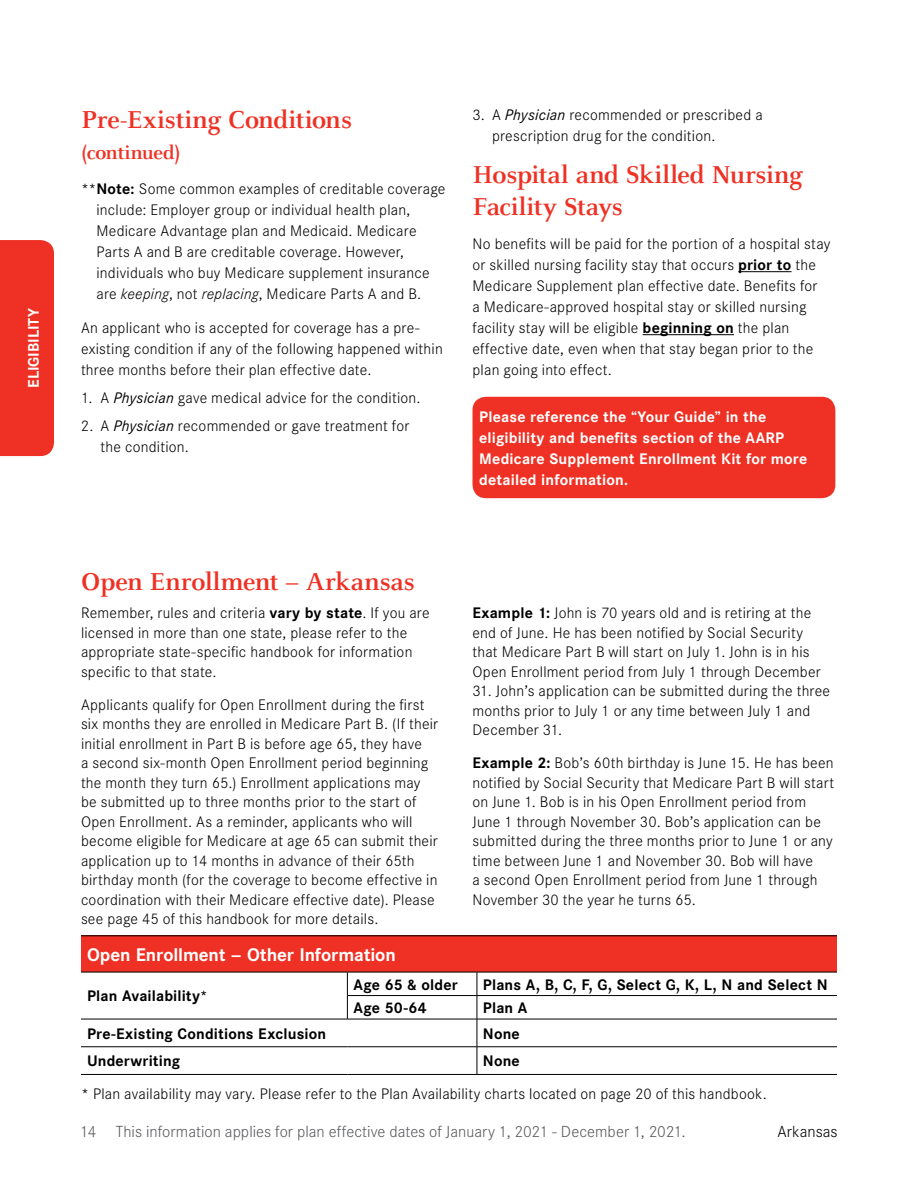
<style>
.page{position:relative;width:918px;height:1188px;background:#fff}
.page>*{position:absolute;margin:0;border:0;box-sizing:border-box;transform-origin:0 0}
.t1{font:700 27px/31.5px "Celeste";letter-spacing:-.01em;color:#ee3124}
.t2{font:700 21px "Celeste";letter-spacing:-.015em;color:#ee3124}
.t3{font:700 18px "Corporate SBQ";letter-spacing:-.005em;color:#fff}
.t4{font:300 15.75px "Corporate SBQ";color:#58595b}
.t5{font:300 15.75px "Corporate SBQ";color:#000}
.t6{font:300 15px/19.5px "Corporate SBQ";letter-spacing:.015em;color:#000}
.t7{font:700 15px/21px "Corporate SBQ";letter-spacing:.01em;color:#fff}
.t8{font:700 15px "Corporate SBQ";letter-spacing:.01em;color:#000}
.s1{font-weight:700}
.s2{font-style:italic}
.s3{font-weight:400;font-style:italic}
</style>
<div class="page">
<div style="left:0;top:240px;width:54px;height:216px;background:#ee3124"></div>
<hr style="left:738px;top:271px;width:54px;height:1px;background:#000">
<hr style="left:643px;top:334px;width:91px;height:1px;background:#000">
<div style="left:472px;top:397px;width:363px;height:101px;background:#ee3124;border-radius:14px"></div>
<div style="left:81px;top:936px;width:756px;height:36px;background:#ee3124"></div>
<hr style="left:347px;top:995px;width:130px;height:1px;background:#000">
<svg style="left:347px;top:973px;width:1px;height:46px"></svg>
<hr style="left:477px;top:995px;width:360px;height:1px;background:#000">
<hr style="left:81px;top:1019px;width:266px;height:1px;background:#000">
<hr style="left:347px;top:1019px;width:130px;height:1px;background:#000">
<hr style="left:477px;top:1019px;width:360px;height:1px;background:#000">
<hr style="left:81px;top:1046px;width:266px;height:1px;background:#000">
<hr style="left:347px;top:1046px;width:130px;height:1px;background:#000">
<hr style="left:477px;top:1046px;width:360px;height:1px;background:#000">
<svg style="left:477px;top:973px;width:1px;height:101px"></svg>
<hr style="left:81px;top:1074px;width:266px;height:1px;background:#000">
<hr style="left:347px;top:1074px;width:130px;height:1px;background:#000">
<hr style="left:477px;top:1074px;width:360px;height:1px;background:#000">
<hr style="left:81px;top:972px;width:266px;height:1px;background:#000">
<hr style="left:347px;top:972px;width:130px;height:1px;background:#000">
<hr style="left:477px;top:972px;width:360px;height:1px;background:#000">
<hr style="left:81px;top:936px;width:266px;height:1px;background:#000">
<hr style="left:347px;top:936px;width:130px;height:1px;background:#000">
<hr style="left:477px;top:936px;width:360px;height:1px;background:#000">
<p class="t7" style="left:23px;top:388px;width:81px;rotate:-90deg">ELIGIBILITY</p>
<h1 class="t1" style="left:81px;top:104px;width:273px">Pre-Existing Conditions</h1>
<h2 class="t2" style="left:81px;top:141px;width:101px">(continued)</h2>
<p class="t6" style="left:96px;top:178px;width:351px;line-height:21px;text-indent:-15px">**<span class="s1">Note:</span> Some common examples of creditable coverage include: Employer group or individual health plan, Medicare Advantage plan and Medicaid. Medicare Parts A and B are creditable coverage. However, individuals who buy Medicare supplement insurance are <span class="s2">keeping</span>, not <span class="s2">replacing</span>, Medicare Parts A and B.</p>
<p class="t6" style="left:81px;top:318px;width:363px;line-height:21px">An applicant who is accepted for coverage has a pre&shy;existing condition if any of the following happened within three months before their plan effective date.</p>
<p class="t6" style="left:81px;top:388px;width:341px">1. A <span class="s3">Physician</span> gave medical advice for the condition.</p>
<p class="t6" style="left:100px;top:415px;width:310px;line-height:21px;text-indent:-20px">2. A <span class="s3">Physician</span> recommended or gave treatment for the condition.</p>
<p class="t6" style="left:492px;top:104px;width:272px;line-height:21px;text-indent:-20px">3. A <span class="s3">Physician</span> recommended or prescribed a prescription drug for the condition.</p>
<h1 class="t1" style="left:472px;top:159px;width:332px">Hospital and Skilled Nursing<br>Facility Stays</h1>
<p class="t6" style="left:472px;top:234px;width:359px;line-height:21px">No benefits will be paid for the portion of a hospital stay or skilled nursing facility stay that occurs <span class="s1">prior to</span> the Medicare Supplement plan effective date. Benefits for<br>a Medicare-approved hospital stay or skilled nursing facility stay will be eligible <span class="s1">beginning on</span> the plan effective date, even when that stay began prior to the plan going into effect.</p>
<p class="t7" style="left:479px;top:406px;width:330px">Please reference the “Your Guide” in the eligibility and benefits section of the AARP Medicare Supplement Enrollment Kit for more detailed information.</p>
<h1 class="t1" style="left:81px;top:566px;width:335px">Open Enrollment – Arkansas</h1>
<p class="t6" style="left:81px;top:604px;width:350px">Remember, rules and criteria <span class="s1">vary by state</span>. If you are licensed in more than one state, please refer to the appropriate state-specific handbook for information specific to that state.</p>
<p class="t6" style="left:81px;top:695px;width:359px">Applicants qualify for Open Enrollment during the first six months they are enrolled in Medicare Part B. (If their initial enrollment in Part B is before age 65, they have<br>a second six-month Open Enrollment period beginning the month they turn 65.) Enrollment applications may be submitted up to three months prior to the start of Open Enrollment. As a reminder, applicants who will become eligible for Medicare at age 65 can submit their application up to 14 months in advance of their 65th birthday month (for the coverage to become effective in coordination with their Medicare effective date). Please see page 45 of this handbook for more details.</p>
<p class="t6" style="left:472px;top:604px;width:350px"><span class="s1">Example 1:</span> John is 70 years old and is retiring at the end of June. He has been notified by Social Security that Medicare Part B will start on July 1. John is in his Open Enrollment period from July 1 through December</p>
<p class="t6" style="left:472px;top:682px;width:359px">31. John’s application can be submitted during the three months prior to July 1 or any time between July 1 and<br>December 31.</p>
<p class="t6" style="left:472px;top:754px;width:363px"><span class="s1">Example 2:</span> Bob’s 60th birthday is June 15. He has been notified by Social Security that Medicare Part B will start on June 1. Bob is in his Open Enrollment period from June 1 through November 30. Bob’s application can be submitted during the three months prior to June 1 or any time between June 1 and November 30. Bob will have<br>a second Open Enrollment period from June 1 through November 30 the year he turns 65.</p>
<p class="t3" style="left:87px;top:944px;width:310px">Open Enrollment — Other Information</p>
<p class="t8" style="left:87px;top:987px;width:122px">Plan Availability*</p>
<p class="t8" style="left:353px;top:975px;width:106px">Age 65 &amp; older</p>
<p class="t8" style="left:483px;top:975px;width:346px">Plans A, B, C, F, G, Select G, K, L, N and Select N</p>
<p class="t8" style="left:353px;top:999px;width:75px">Age 50-64</p>
<p class="t8" style="left:483px;top:999px;width:46px">Plan A</p>
<p class="t8" style="left:87px;top:1024px;width:241px">Pre-Existing Conditions Exclusion</p>
<p class="t8" style="left:483px;top:1024px;width:38px">None</p>
<p class="t8" style="left:87px;top:1052px;width:95px">Underwriting</p>
<p class="t8" style="left:483px;top:1052px;width:38px">None</p>
<p class="t6" style="left:81px;top:1084px;width:687px">* Plan availability may vary. Please refer to the Plan Availability charts located on page 20 of this handbook.</p>
<p class="t4" style="left:80px;top:1122px;width:607px">14 This information applies for plan effective dates of January 1, 2021 - December 1, 2021.</p>
<p class="t5" style="left:777px;top:1122px;width:62px">Arkansas</p>
</div>
